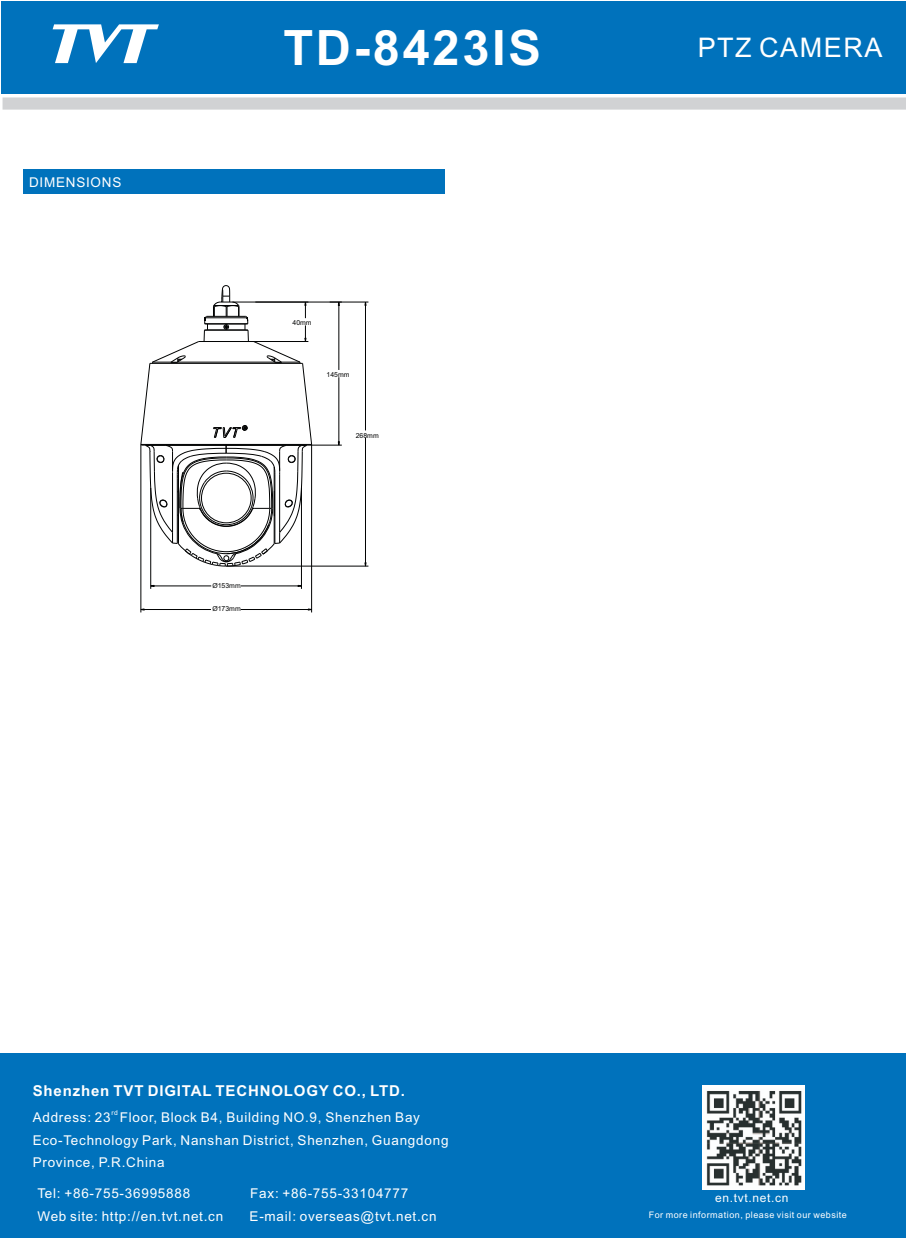
<style>
.page{position:relative;width:906px;height:1238px;background:#fff}
.page>*{position:absolute;margin:0;border:0;box-sizing:border-box;transform-origin:0 0}
.t1{font:700 48.75px "Arial";letter-spacing:.055em;color:#fff}
.t2{font:27px "Arial";letter-spacing:.055em;color:#fff}
.t3{font:700 15px "Arial";letter-spacing:.055em;color:#fff}
.t4{font:13.5px/22.6px "Arial";letter-spacing:.055em;color:#fff}
.t5{font:12px "Arial";letter-spacing:.055em;color:#fff}
.t6{font:9px "Arial";letter-spacing:.055em;color:#fff}
.t7{font:6.9px "Arial";color:#010202}
.t8{font:6.75px "Arial";color:#fff}
</style>
<div class="page">
<div style="left:0;top:1053px;width:906px;height:184px;background:#0072bc"></div>
<img style="left:702px;top:1085px;width:102px;height:104px">
<div style="left:2px;top:1px;width:904px;height:92px;background:#0072bc"></div>
<svg style="left:53px;top:24px;width:106px;height:39px"></svg>
<svg style="left:3px;top:97px;width:903px;height:13px;background:#d3d4d6"></svg>
<div style="left:24px;top:170px;width:421px;height:24px;background:#0072bc"></div>
<hr style="left:232px;top:302px;width:136px;height:1px;background:#010202">
<hr style="left:226px;top:566px;width:142px;height:1px;background:#010202">
<hr style="left:365px;top:305px;width:1px;height:125px;background:#010202">
<hr style="left:365px;top:437px;width:1px;height:125px;background:#010202">
<hr style="left:311px;top:445px;width:31px;height:1px;background:#010202">
<hr style="left:338px;top:305px;width:1px;height:65px;background:#010202">
<hr style="left:338px;top:377px;width:1px;height:64px;background:#010202">
<svg style="left:329px;top:302px;width:13px;height:4px"></svg>
<hr style="left:141px;top:444px;width:1px;height:168px;background:#010202">
<hr style="left:311px;top:444px;width:1px;height:168px;background:#010202">
<hr style="left:144px;top:609px;width:67px;height:1px;background:#010202">
<hr style="left:241px;top:609px;width:67px;height:1px;background:#010202">
<hr style="left:150px;top:488px;width:1px;height:101px;background:#010202">
<hr style="left:301px;top:487px;width:1px;height:102px;background:#010202">
<hr style="left:154px;top:585px;width:57px;height:1px;background:#010202">
<hr style="left:241px;top:585px;width:57px;height:1px;background:#010202">
<svg style="left:140px;top:285px;width:173px;height:282px"></svg>
<p class="t4" style="left:29px;top:172px;width:94px">DIMENSIONS</p>
<h1 class="t1" style="left:283px;top:30px;width:259px">TD-8423IS</h1>
<h2 class="t2" style="left:698px;top:37px;width:186px">PTZ CAMERA</h2>
<p class="t7" style="left:292px;top:320px;width:21px">40mm</p>
<p class="t7" style="left:326px;top:371px;width:25px">145mm</p>
<p class="t7" style="left:356px;top:433px;width:25px">268mm</p>
<p class="t7" style="left:212px;top:582px;width:30px">Ø153mm</p>
<p class="t7" style="left:212px;top:606px;width:30px">Ø173mm</p>
<p class="t3" style="left:33px;top:1084px;width:374px">Shenzhen TVT DIGITAL TECHNOLOGY CO., LTD.</p>
<p class="t8" style="left:111px;top:1110px;width:8px">rd</p>
<p class="t4" style="left:33px;top:1107px;width:417px">Address: 23 Floor, Block B4, Building NO.9, Shenzhen Bay<br>Eco-Technology Park, Nanshan District, Shenzhen, Guangdong<br>Province, P.R.China</p>
<p class="t4" style="left:37px;top:1183px;width:154px">Tel: +86-755-36995888</p>
<p class="t4" style="left:250px;top:1183px;width:159px">Fax: +86-755-33104777</p>
<p class="t4" style="left:37px;top:1205px;width:187px">Web site: http://en.tvt.net.cn</p>
<p class="t4" style="left:250px;top:1205px;width:188px">E-mail: overseas@tvt.net.cn</p>
<p class="t5" style="left:715px;top:1193px;width:75px">en.tvt.net.cn</p>
<p class="t6" style="left:649px;top:1211px;width:200px">For more information, please visit our website</p>
</div>
